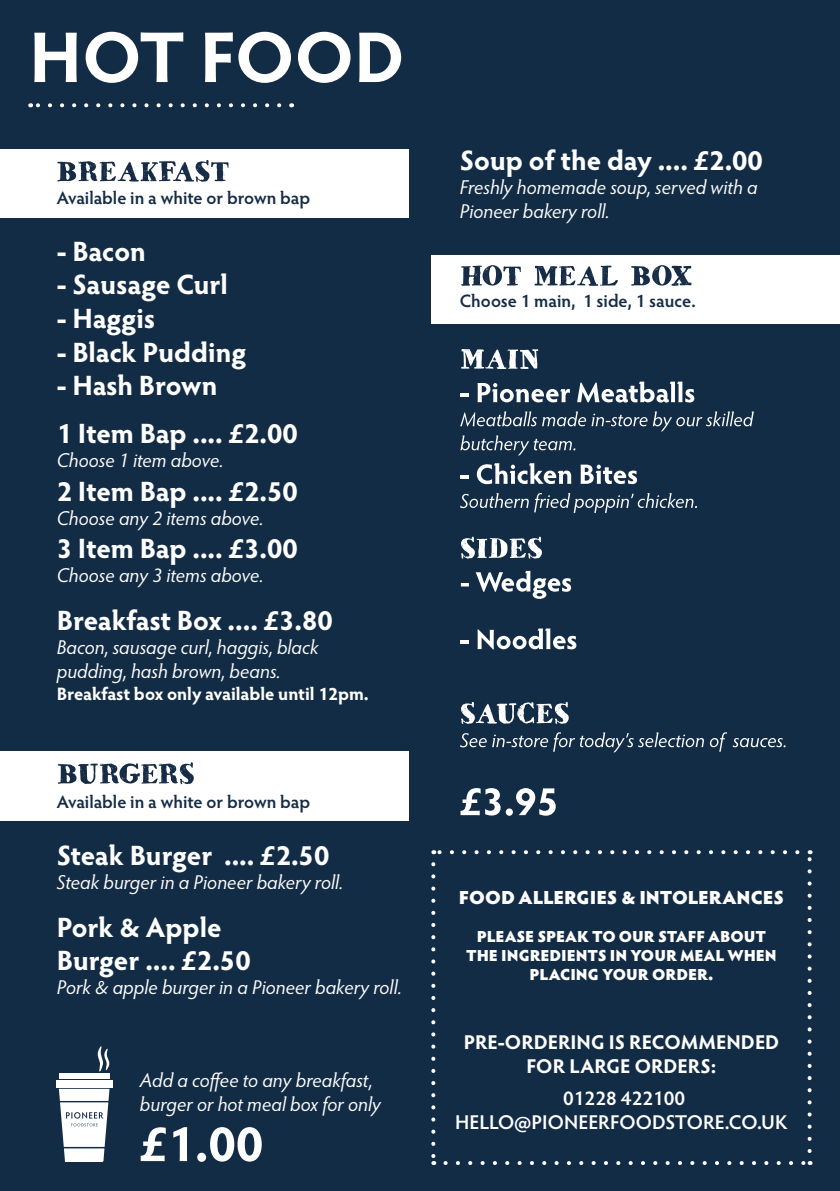
<style>
.page{position:relative;width:840px;height:1191px;background:#fff}
.page>*{position:absolute;margin:0;border:0;box-sizing:border-box;transform-origin:0 0}
.t1{font:700 72px "Hypatia Sans Pro";letter-spacing:.005em;color:#fff}
.t2{font:700 50px "Hypatia Sans Pro";color:#fff}
.t3{font:700 28px/48px "Hypatia Sans Pro";letter-spacing:-.005em;color:#fff}
.t4{font:italic 20px/24px "Hypatia Sans Pro";color:#fff}
.t5{font:700 20px/24px "Hypatia Sans Pro";color:#fff;text-align:center}
.t6{font:600 20px/24px "Hypatia Sans Pro";color:#fff;text-align:center}
.t7{font:900 19px "Hypatia Sans Pro";letter-spacing:-.01em;color:#fff}
.t8{font:600 18px "Hypatia Sans Pro";color:#152c46}
.t9{font:700 18px "Hypatia Sans Pro";letter-spacing:-.005em;color:#fff}
.t10{font:900 16px/19.2px "Hypatia Sans Pro";letter-spacing:-.005em;color:#fff;text-align:center}
</style>
<div class="page">
<div style="left:0;top:0;width:839px;height:1191px;background:#132c45"></div>
<svg style="left:30px;top:103px;width:249px;height:4px"></svg>
<hr style="left:839px;top:623px;width:1px;height:68px;background:#132c45">
<div style="left:0;top:149px;width:408px;height:68px;background:#fff"></div>
<div style="left:0;top:751px;width:408px;height:70px;background:#fff"></div>
<svg style="left:445px;top:1161px;width:358px;height:4px"></svg>
<svg style="left:431px;top:864px;width:4px;height:301px"></svg>
<svg style="left:807px;top:850px;width:4px;height:301px"></svg>
<svg style="left:433px;top:850px;width:364px;height:4px"></svg>
<div style="left:431px;top:255px;width:408px;height:68px;background:#fff"></div>
<div style="left:56px;top:1080px;width:56px;height:7px;background:#fff"></div>
<div style="left:59px;top:1073px;width:50px;height:6px;background:#fff"></div>
<svg style="left:59px;top:1088px;width:50px;height:74px;background:#d2d7dc"></svg>
<svg style="left:98px;top:1046px;width:11px;height:25px"></svg>
<svg style="left:57px;top:160px;width:171px;height:22px"></svg>
<svg style="left:58px;top:762px;width:136px;height:22px"></svg>
<svg style="left:461px;top:265px;width:59px;height:21px"></svg>
<svg style="left:534px;top:266px;width:83px;height:20px"></svg>
<svg style="left:631px;top:265px;width:60px;height:21px"></svg>
<svg style="left:461px;top:349px;width:77px;height:20px"></svg>
<svg style="left:460px;top:394px;width:8px;height:3px"></svg>
<svg style="left:477px;top:383px;width:92px;height:19px"></svg>
<svg style="left:577px;top:381px;width:117px;height:21px"></svg>
<svg style="left:460px;top:411px;width:125px;height:15px"></svg>
<svg style="left:591px;top:411px;width:162px;height:20px"></svg>
<svg style="left:460px;top:435px;width:115px;height:20px"></svg>
<svg style="left:460px;top:475px;width:8px;height:4px"></svg>
<svg style="left:476px;top:463px;width:95px;height:21px"></svg>
<svg style="left:580px;top:464px;width:56px;height:20px"></svg>
<svg style="left:460px;top:493px;width:236px;height:20px"></svg>
<svg style="left:461px;top:537px;width:80px;height:22px"></svg>
<svg style="left:460px;top:571px;width:110px;height:28px"></svg>
<svg style="left:460px;top:640px;width:8px;height:4px"></svg>
<svg style="left:477px;top:628px;width:99px;height:21px"></svg>
<svg style="left:461px;top:702px;width:107px;height:22px"></svg>
<svg style="left:460px;top:733px;width:26px;height:14px"></svg>
<svg style="left:492px;top:732px;width:211px;height:20px"></svg>
<svg style="left:709px;top:732px;width:17px;height:19px"></svg>
<svg style="left:732px;top:738px;width:53px;height:9px"></svg>
<svg style="left:460px;top:788px;width:40px;height:27px"></svg>
<svg style="left:505px;top:808px;width:7px;height:7px"></svg>
<svg style="left:516px;top:788px;width:39px;height:27px"></svg>
<h1 class="t1" style="left:29px;top:6px;width:376px">HOT FOOD</h1>
<p class="t8" style="left:57px;top:185px;width:255px">Available in a white or brown bap</p>
<h3 class="t3" style="left:57px;top:226px;width:90px">- Bacon</h3>
<h3 class="t3" style="left:57px;top:259px;width:173px">- Sausage Curl</h3>
<h3 class="t3" style="left:57px;top:293px;width:100px">- Haggis</h3>
<h3 class="t3" style="left:57px;top:326px;width:191px">- Black Pudding</h3>
<h3 class="t3" style="left:57px;top:360px;width:242px">- Hash Brown<br>1 Item Bap .... £2.00</h3>
<p class="t4" style="left:57px;top:448px;width:168px">Choose 1 item above.</p>
<h3 class="t3" style="left:57px;top:466px;width:242px">2 Item Bap .... £2.50</h3>
<p class="t4" style="left:57px;top:505px;width:208px">Choose any 2 items above.</p>
<h3 class="t3" style="left:57px;top:523px;width:242px">3 Item Bap .... £3.00</h3>
<p class="t4" style="left:57px;top:563px;width:208px">Choose any 3 items above.</p>
<h3 class="t3" style="left:57px;top:595px;width:277px">Breakfast Box .... £3.80</h3>
<p class="t4" style="left:57px;top:635px;width:263px">Bacon, sausage curl, haggis, black pudding, hash brown, beans.</p>
<p class="t9" style="left:57px;top:681px;width:313px">Breakfast box only available until 12pm.</p>
<p class="t8" style="left:57px;top:789px;width:255px">Available in a white or brown bap</p>
<h3 class="t3" style="left:57px;top:829px;width:274px">Steak Burger .... £2.50</h3>
<p class="t4" style="left:57px;top:869px;width:287px">Steak burger in a Pioneer bakery roll.</p>
<h3 class="t3" style="left:57px;top:908px;width:195px;line-height:33.6px">Pork &amp; Apple<br>Burger .... £2.50</h3>
<p class="t4" style="left:57px;top:974px;width:346px">Pork &amp; apple burger in a Pioneer bakery roll.</p>
<p class="t4" style="left:140px;top:1067px;width:242px">Add a coffee to any breakfast, burger or hot meal box for only</p>
<h2 class="t2" style="left:140px;top:1108px;width:125px">£1.00</h2>
<h3 class="t3" style="left:459px;top:135px;width:304px">Soup of the day .... £2.00</h3>
<p class="t4" style="left:459px;top:175px;width:299px">Freshly homemade soup, served with a<br>Pioneer bakery roll.</p>
<p class="t8" style="left:459px;top:289px;width:237px">Choose 1 main, 1 side, 1 sauce.</p>
<p class="t7" style="left:458px;top:883px;width:326px">FOOD ALLERGIES &amp; INTOLERANCES</p>
<p class="t10" style="left:466px;top:926px;width:312px">PLEASE SPEAK TO OUR STAFF ABOUT<br>THE INGREDIENTS IN YOUR MEAL WHEN<br>PLACING YOUR ORDER.</p>
<p class="t5" style="left:463px;top:1029px;width:317px">PRE-ORDERING IS RECOMMENDED<br>FOR LARGE ORDERS:</p>
<p class="t6" style="left:455px;top:1084px;width:334px">01228 422100<br>HELLO@PIONEERFOODSTORE.CO.UK</p>
</div>
